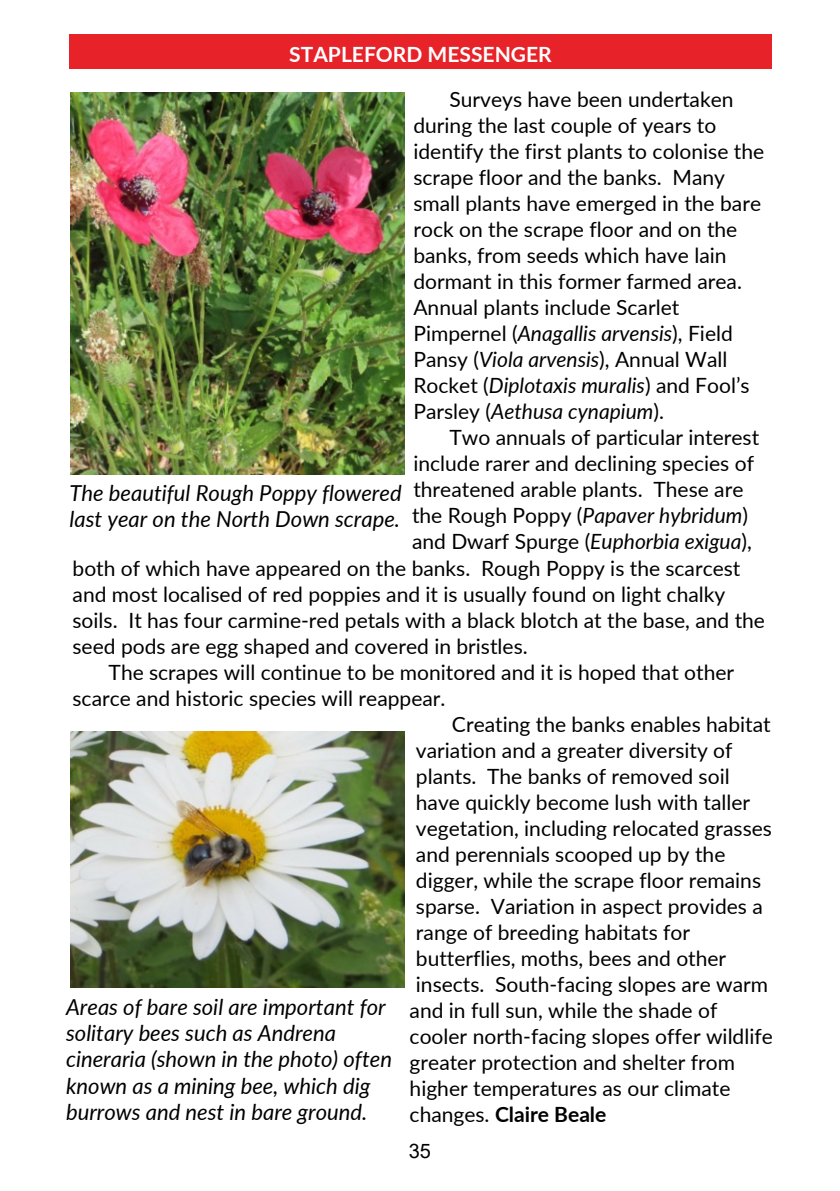
<style>
.page{position:relative;width:840px;height:1191px;background:#fff}
.page>*{position:absolute;margin:0;border:0;box-sizing:border-box;transform-origin:0 0}
.t1{font:italic 22px/26px "Lato";color:#000}
.t2{font:21px/26px "Lato";color:#000}
.t3{font:700 21px "Lato";color:#fff}
.t4{font:700 21px "Lato";color:#000}
.t5{font:20px "Arial";color:#000}
.s1{font-style:italic}
.s2{font-weight:400}
</style>
<div class="page">
<div style="left:69px;top:34px;width:702px;height:34px;background:#e72229"></div>
<img style="left:70px;top:92px;width:334px;height:382px">
<img style="left:70px;top:731px;width:334px;height:256px">
<p class="t3" style="left:289px;top:45px;width:264px">STAPLEFORD MESSENGER</p>
<p class="t2" style="left:413px;top:88px;width:352px;text-indent:36px">Surveys have been undertaken during the last couple of years to identify the first plants to colonise the scrape floor and the banks. Many small plants have emerged in the bare rock on the scrape floor and on the banks, from seeds which have lain dormant in this former farmed area.<br>Annual plants include Scarlet Pimpernel (<span class="s1">Anagallis arvensis</span>), Field Pansy (<span class="s1">Viola arvensis</span>), Annual Wall Rocket (<span class="s1">Diplotaxis muralis</span>) and Fool’s Parsley (<span class="s1">Aethusa cynapium</span>).</p>
<p class="t2" style="left:449px;top:426px;width:311px">Two annuals of particular interest</p>
<p class="t2" style="left:413px;top:452px;width:342px">include rarer and declining species of</p>
<p class="t2" style="left:413px;top:478px;width:331px">threatened arable plants. These are</p>
<p class="t2" style="left:412px;top:504px;width:337px">the Rough Poppy (<span class="s1">Papaver hybridum</span>)</p>
<p class="t2" style="left:412px;top:530px;width:341px">and Dwarf Spurge (<span class="s1">Euphorbia exigua</span>),</p>
<p class="t2" style="left:72px;top:556px;width:669px">both of which have appeared on the banks. Rough Poppy is the scarcest</p>
<p class="t2" style="left:72px;top:582px;width:654px">and most localised of red poppies and it is usually found on light chalky</p>
<p class="t2" style="left:72px;top:608px;width:693px">soils. It has four carmine-red petals with a black blotch at the base, and the</p>
<p class="t2" style="left:72px;top:634px;width:456px">seed pods are egg shaped and covered in bristles.</p>
<p class="t2" style="left:108px;top:660px;width:626px">The scrapes will continue to be monitored and it is hoped that other</p>
<p class="t2" style="left:72px;top:686px;width:374px">scarce and historic species will reappear.</p>
<p class="t2" style="left:451px;top:712px;width:320px">Creating the banks enables habitat</p>
<p class="t2" style="left:415px;top:738px;width:318px">variation and a greater diversity of</p>
<p class="t2" style="left:415px;top:764px;width:315px">plants. The banks of removed soil</p>
<p class="t2" style="left:415px;top:790px;width:335px">have quickly become lush with taller</p>
<p class="t2" style="left:415px;top:816px;width:357px">vegetation, including relocated grasses</p>
<p class="t2" style="left:415px;top:842px;width:311px">and perennials scooped up by the</p>
<p class="t2" style="left:415px;top:868px;width:346px">digger, while the scrape floor remains</p>
<p class="t2" style="left:415px;top:894px;width:348px">sparse. Variation in aspect provides a</p>
<p class="t2" style="left:415px;top:920px;width:275px">range of breeding habitats for</p>
<p class="t2" style="left:415px;top:946px;width:311px">butterflies, moths, bees and other</p>
<p class="t2" style="left:415px;top:972px;width:353px">insects. South-facing slopes are warm</p>
<p class="t2" style="left:409px;top:998px;width:309px">and in full sun, while the shade of</p>
<p class="t2" style="left:409px;top:1024px;width:364px">cooler north-facing slopes offer wildlife</p>
<p class="t2" style="left:409px;top:1050px;width:327px">greater protection and shelter from</p>
<p class="t2" style="left:409px;top:1076px;width:322px">higher temperatures as our climate</p>
<p class="t4" style="left:409px;top:1104px;width:198px"><span class="s2">changes.</span> Claire Beale</p>
<p class="t1" style="left:69px;top:482px;width:333px">The beautiful Rough Poppy flowered last year on the North Down scrape.</p>
<p class="t1" style="left:66px;top:995px;width:327px">Areas of bare soil are important for solitary bees such as Andrena cineraria (shown in the photo) often known as a mining bee, which dig burrows and nest in bare ground.</p>
<p class="t5" style="left:408px;top:1143px;width:24px">35</p>
</div>
